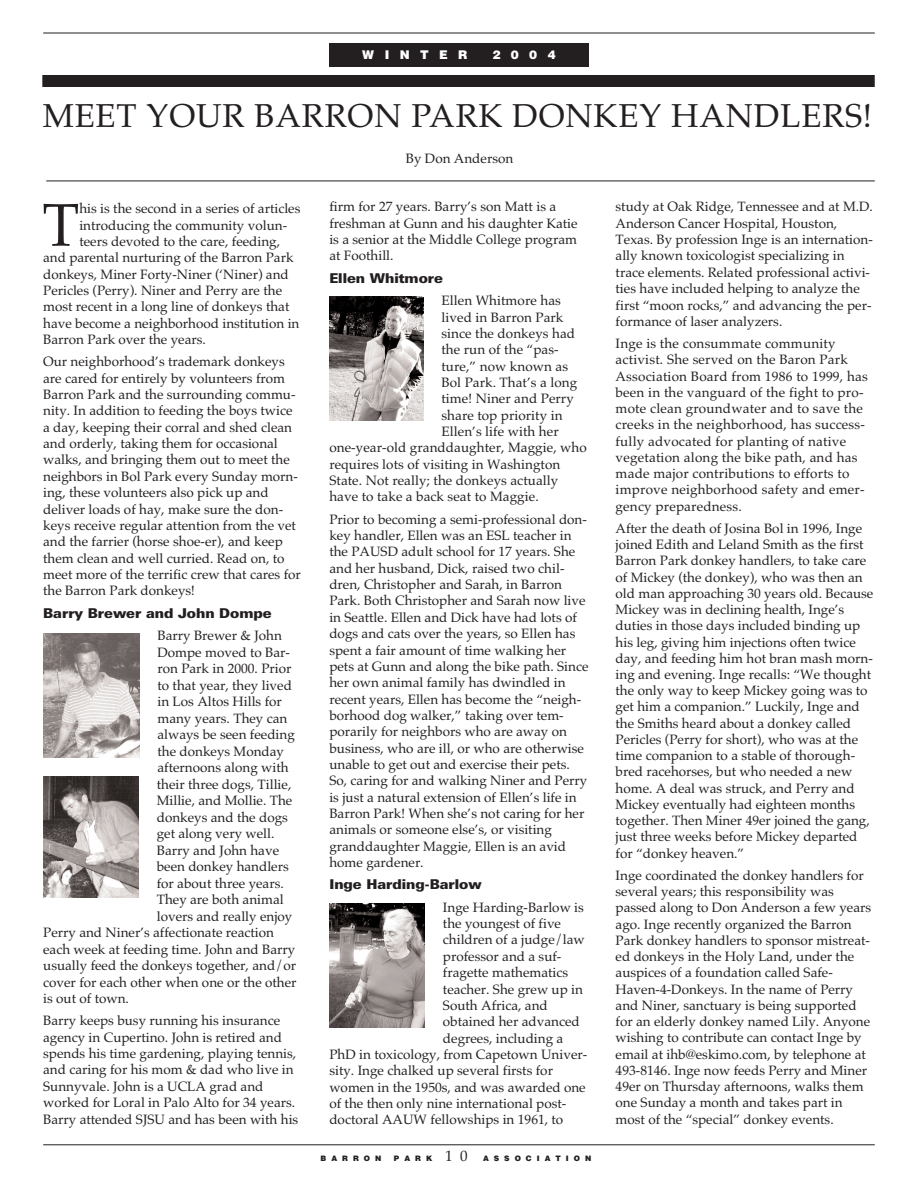
<style>
.page{position:relative;width:918px;height:1188px;background:#fff}
.page>*{position:absolute;margin:0;border:0;box-sizing:border-box;transform-origin:0 0}
.t1{font:60.6px "Palatino";color:#231f20}
.t2{font:33px "Palatino";letter-spacing:.025em;color:#231f20}
.t3{font:13.5px/16.4px "Palatino";color:#231f20}
.t4{font:900 13.5px "Linotype Univers Basic";color:#231f20}
.t5{font:900 12px "Helvetica";letter-spacing:.865em;color:#fff}
.t6{font:900 7.5px "Helvetica";letter-spacing:.665em;color:#231f20}
.s1{font-family:"Palatino";font-weight:400;font-size:15px}
</style>
<div class="page">
<hr style="left:43px;top:33px;width:832px;height:1px;background:#231f20">
<hr style="left:43px;top:1145px;width:832px;height:1px;background:#231f20">
<div style="left:329px;top:43px;width:260px;height:24px;background:#231f20"></div>
<div style="left:42px;top:75px;width:833px;height:12px;background:#231f20"></div>
<img style="left:43px;top:633px;width:96px;height:124px">
<img style="left:43px;top:776px;width:96px;height:121px">
<img style="left:329px;top:297px;width:95px;height:124px">
<img style="left:329px;top:904px;width:96px;height:124px">
<hr style="left:46px;top:181px;width:829px;height:1px;background:#231f20">
<p class="t5" style="left:362px;top:47px;width:107px">WINTER</p>
<p class="t5" style="left:492px;top:47px;width:65px">2004</p>
<h2 class="t2" style="left:43px;top:96px;width:831px">MEET YOUR BARRON PARK DONKEY HANDLERS!</h2>
<p class="t3" style="left:406px;top:150px;width:109px">By Don Anderson</p>
<h1 class="t1" style="left:42px;top:190px;width:39px">T</h1>
<p class="t3" style="left:79px;top:200px;width:223px">his is the second in a series of articles</p>
<p class="t3" style="left:79px;top:217px;width:209px">introducing the community volun-</p>
<p class="t3" style="left:79px;top:233px;width:202px">teers devoted to the care, feeding,</p>
<p class="t3" style="left:43px;top:249px;width:252px">and parental nurturing of the Barron Park</p>
<p class="t3" style="left:43px;top:266px;width:247px">donkeys, Miner Forty-Niner (‘Niner) and</p>
<p class="t3" style="left:43px;top:282px;width:241px">Pericles (Perry). Niner and Perry are the</p>
<p class="t3" style="left:43px;top:298px;width:248px">most recent in a long line of donkeys that</p>
<p class="t3" style="left:43px;top:315px;width:258px">have become a neighborhood institution in</p>
<p class="t3" style="left:43px;top:331px;width:164px">Barron Park over the years.</p>
<p class="t3" style="left:43px;top:354px;width:259px">Our neighborhood’s trademark donkeys are cared for entirely by volunteers from Barron Park and the surrounding commu&shy;nity. In addition to feeding the boys twice a day, keeping their corral and shed clean and orderly, taking them for occasional walks, and bringing them out to meet the neighbors in Bol Park every Sunday morn&shy;ing, these volunteers also pick up and deliver loads of hay, make sure the don&shy;keys receive regular attention from the vet and the farrier (horse shoe-er), and keep them clean and well curried. Read on, to meet more of the terrific crew that cares for the Barron Park donkeys!</p>
<p class="t4" style="left:43px;top:608px;width:230px">Barry Brewer and John Dompe</p>
<p class="t3" style="left:157px;top:627px;width:126px">Barry Brewer &amp; John</p>
<p class="t3" style="left:157px;top:644px;width:134px">Dompe moved to Bar-</p>
<p class="t3" style="left:157px;top:660px;width:136px">ron Park in 2000. Prior</p>
<p class="t3" style="left:157px;top:677px;width:136px">to that year, they lived</p>
<p class="t3" style="left:157px;top:693px;width:126px">in Los Altos Hills for</p>
<p class="t3" style="left:157px;top:710px;width:131px">many years. They can</p>
<p class="t3" style="left:157px;top:726px;width:139px">always be seen feeding</p>
<p class="t3" style="left:157px;top:743px;width:128px">the donkeys Monday</p>
<p class="t3" style="left:157px;top:759px;width:133px">afternoons along with</p>
<p class="t3" style="left:157px;top:776px;width:136px">their three dogs, Tillie,</p>
<p class="t3" style="left:157px;top:792px;width:137px">Millie, and Mollie. The</p>
<p class="t3" style="left:157px;top:809px;width:133px">donkeys and the dogs</p>
<p class="t3" style="left:157px;top:825px;width:119px">get along very well.</p>
<p class="t3" style="left:157px;top:842px;width:124px">Barry and John have</p>
<p class="t3" style="left:157px;top:858px;width:134px">been donkey handlers</p>
<p class="t3" style="left:157px;top:875px;width:129px">for about three years.</p>
<p class="t3" style="left:157px;top:891px;width:128px">They are both animal</p>
<p class="t3" style="left:157px;top:908px;width:137px">lovers and really enjoy</p>
<p class="t3" style="left:43px;top:924px;width:232px">Perry and Niner’s affectionate reaction</p>
<p class="t3" style="left:43px;top:941px;width:254px">each week at feeding time. John and Barry</p>
<p class="t3" style="left:43px;top:957px;width:254px">usually feed the donkeys together, and/or</p>
<p class="t3" style="left:43px;top:974px;width:255px">cover for each other when one or the other</p>
<p class="t3" style="left:43px;top:990px;width:87px">is out of town.</p>
<p class="t3" style="left:43px;top:1013px;width:257px">Barry keeps busy running his insurance agency in Cupertino. John is retired and spends his time gardening, playing tennis, and caring for his mom &amp; dad who live in Sunnyvale. John is a UCLA grad and worked for Loral in Palo Alto for 34 years.<br>Barry attended SJSU and has been with his</p>
<p class="t3" style="left:329px;top:199px;width:250px">firm for 27 years. Barry’s son Matt is a freshman at Gunn and his daughter Katie is a senior at the Middle College program at Foothill.</p>
<p class="t4" style="left:329px;top:273px;width:115px">Ellen Whitmore</p>
<p class="t3" style="left:442px;top:292px;width:121px">Ellen Whitmore has</p>
<p class="t3" style="left:442px;top:309px;width:124px">lived in Barron Park</p>
<p class="t3" style="left:442px;top:325px;width:135px">since the donkeys had</p>
<p class="t3" style="left:442px;top:341px;width:119px">the run of the “pas-</p>
<p class="t3" style="left:442px;top:358px;width:128px">ture,” now known as</p>
<p class="t3" style="left:442px;top:374px;width:137px">Bol Park. That’s a long</p>
<p class="t3" style="left:442px;top:390px;width:134px">time! Niner and Perry</p>
<p class="t3" style="left:442px;top:407px;width:123px">share top priority in</p>
<p class="t3" style="left:442px;top:423px;width:119px">Ellen’s life with her</p>
<p class="t3" style="left:329px;top:439px;width:259px">one-year-old granddaughter, Maggie, who</p>
<p class="t3" style="left:329px;top:456px;width:233px">requires lots of visiting in Washington</p>
<p class="t3" style="left:329px;top:472px;width:230px">State. Not really; the donkeys actually</p>
<p class="t3" style="left:329px;top:489px;width:211px">have to take a back seat to Maggie.</p>
<p class="t3" style="left:329px;top:511px;width:261px">Prior to becoming a semi-professional don&shy;key handler, Ellen was an ESL teacher in the PAUSD adult school for 17 years. She and her husband, Dick, raised two chil&shy;dren, Christopher and Sarah, in Barron Park. Both Christopher and Sarah now live in Seattle. Ellen and Dick have had lots of dogs and cats over the years, so Ellen has spent a fair amount of time walking her pets at Gunn and along the bike path. Since her own animal family has dwindled in recent years, Ellen has become the “neigh&shy;borhood dog walker,” taking over tem&shy;porarily for neighbors who are away on business, who are ill, or who are otherwise unable to get out and exercise their pets.<br>So, caring for and walking Niner and Perry is just a natural extension of Ellen’s life in Barron Park! When she’s not caring for her animals or someone else’s, or visiting granddaughter Maggie, Ellen is an avid home gardener.</p>
<p class="t4" style="left:329px;top:880px;width:154px">Inge Harding-Barlow</p>
<p class="t3" style="left:443px;top:899px;width:142px">Inge Harding-Barlow is</p>
<p class="t3" style="left:443px;top:915px;width:120px">the youngest of five</p>
<p class="t3" style="left:443px;top:932px;width:143px">children of a judge/law</p>
<p class="t3" style="left:443px;top:948px;width:120px">professor and a suf-</p>
<p class="t3" style="left:443px;top:964px;width:127px">fragette mathematics</p>
<p class="t3" style="left:443px;top:981px;width:142px">teacher. She grew up in</p>
<p class="t3" style="left:443px;top:997px;width:106px">South Africa, and</p>
<p class="t3" style="left:443px;top:1013px;width:138px">obtained her advanced</p>
<p class="t3" style="left:443px;top:1030px;width:122px">degrees, including a</p>
<p class="t3" style="left:329px;top:1046px;width:259px">PhD in toxicology, from Capetown Univer-</p>
<p class="t3" style="left:329px;top:1062px;width:225px">sity. Inge chalked up several firsts for</p>
<p class="t3" style="left:329px;top:1079px;width:258px">women in the 1950s, and was awarded one</p>
<p class="t3" style="left:329px;top:1095px;width:239px">of the then only nine international post-</p>
<p class="t3" style="left:329px;top:1111px;width:235px">doctoral AAUW fellowships in 1961, to</p>
<p class="t6" style="left:321px;top:1155px;width:62px">BARRON</p>
<p class="t6" style="left:394px;top:1155px;width:199px">PARK <span class="s1">10</span> ASSOCIATION</p>
<p class="t3" style="left:616px;top:199px;width:259px">study at Oak Ridge, Tennessee and at M.D.<br>Anderson Cancer Hospital, Houston, Texas. By profession Inge is an internation&shy;ally known toxicologist specializing in trace elements. Related professional activi&shy;ties have included helping to analyze the first “moon rocks,” and advancing the per&shy;formance of laser analyzers.</p>
<p class="t3" style="left:616px;top:335px;width:254px">Inge is the consummate community activist. She served on the Baron Park Association Board from 1986 to 1999, has been in the vanguard of the fight to pro&shy;mote clean groundwater and to save the creeks in the neighborhood, has success&shy;fully advocated for planting of native vegetation along the bike path, and has made major contributions to efforts to improve neighborhood safety and emer&shy;gency preparedness.</p>
<p class="t3" style="left:616px;top:520px;width:259px">After the death of Josina Bol in 1996, Inge joined Edith and Leland Smith as the first Barron Park donkey handlers, to take care of Mickey (the donkey), who was then an old man approaching 30 years old. Because Mickey was in declining health, Inge’s duties in those days included binding up his leg, giving him injections often twice day, and feeding him hot bran mash morn&shy;ing and evening. Inge recalls: “We thought the only way to keep Mickey going was to get him a companion.” Luckily, Inge and the Smiths heard about a donkey called Pericles (Perry for short), who was at the time companion to a stable of thorough&shy;bred racehorses, but who needed a new home. A deal was struck, and Perry and Mickey eventually had eighteen months together. Then Miner 49er joined the gang, just three weeks before Mickey departed for “donkey heaven.”</p>
<p class="t3" style="left:616px;top:867px;width:257px">Inge coordinated the donkey handlers for several years; this responsibility was passed along to Don Anderson a few years ago. Inge recently organized the Barron Park donkey handlers to sponsor mistreat&shy;ed donkeys in the Holy Land, under the auspices of a foundation called Safe-Haven-4-Donkeys. In the name of Perry and Niner, sanctuary is being supported for an elderly donkey named Lily. Anyone wishing to contribute can contact Inge by email at ihb@eskimo.com, by telephone at 493-8146. Inge now feeds Perry and Miner 49er on Thursday afternoons, walks them one Sunday a month and takes part in most of the “special” donkey events.</p>
</div>
